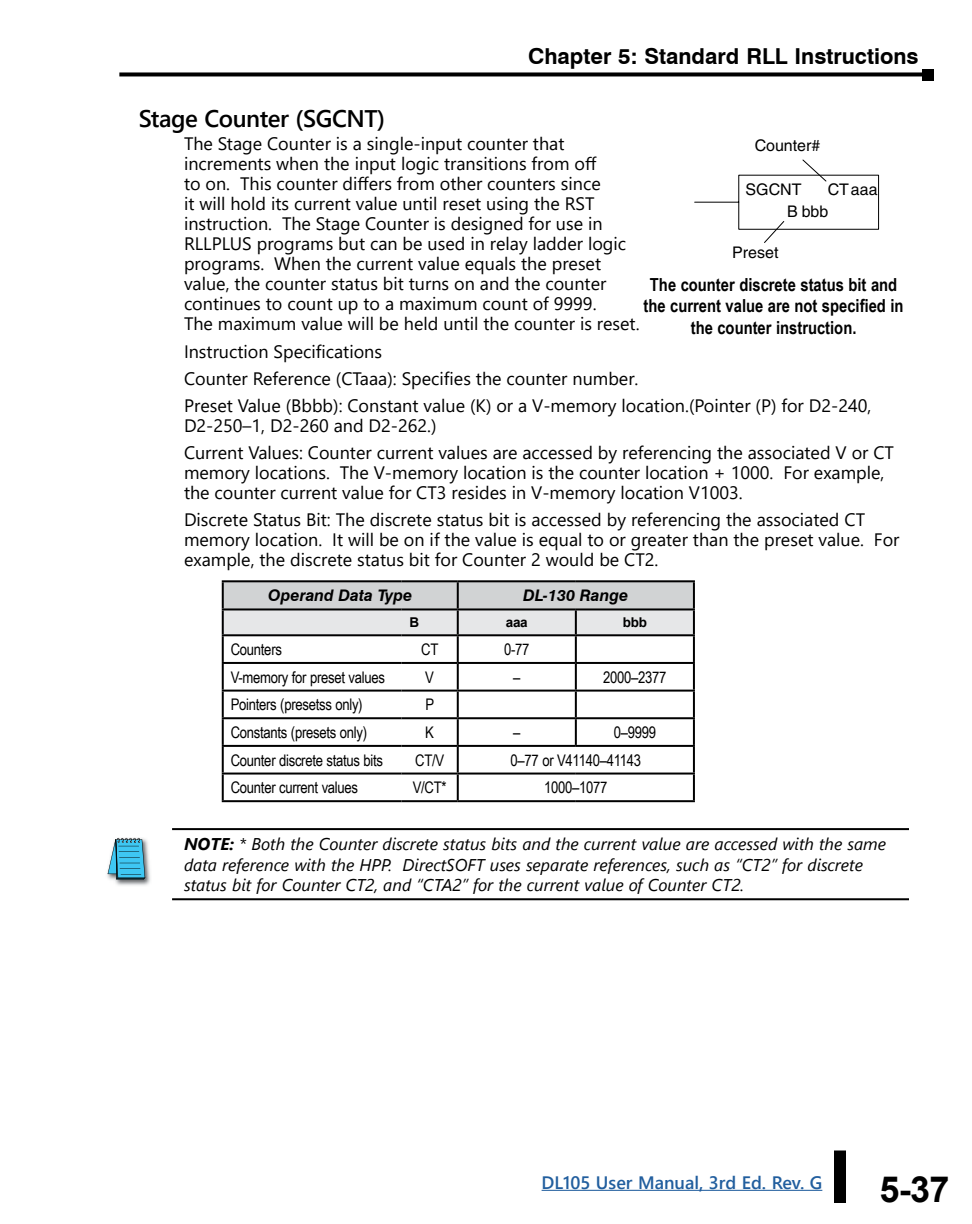
<style>
.page{position:relative;width:972px;height:1224px;background:#fff}
.page>*{position:absolute;margin:0;border:0;box-sizing:border-box;transform-origin:0 0}
.t1{font:700 36px "Arial";color:#000}
.t2{font:600 24px "Segoe UI";letter-spacing:-.02em;color:#000}
.t3{font:700 22px "Swiss 721 BT";color:#000}
.t4{font:18px/20px "Segoe UI";color:#000}
.t5{font:700 18px/21.6px "Arial Narrow";color:#000;text-align:center}
.t6{font:600 18px "Segoe UI";color:#215e9e}
.t7{font:italic 17px/20.4px "Segoe UI";color:#000}
.t8{font:16px "Arial Narrow";letter-spacing:-.02em;color:#000}
.t9{font:16px/22.2px "Helvetica";color:#000}
.t10{font:italic 700 16px "Swiss 721 BT";color:#000}
.t11{font:700 13.6px "Arial";letter-spacing:-.02em;color:#000}
.s1{font-weight:700}
</style>
<div class="page">
<hr style="left:542px;top:1190px;width:280px;height:1px;background:#215e9e">
<svg style="left:119px;top:72px;width:803px;height:4px;fill:#000"></svg>
<div style="left:922px;top:69px;width:12px;height:11px;background:#000"></div>
<div style="left:834px;top:1150px;width:12px;height:53px;background:#000"></div>
<hr style="left:172px;top:828px;width:737px;height:2px;background:#000">
<hr style="left:172px;top:898px;width:737px;height:2px;background:#000">
<svg style="left:694px;top:159px;width:185px;height:84px"></svg>
<img style="left:107px;top:837px;width:44px;height:49px">
<svg style="left:108px;top:838px;width:37px;height:42px"></svg>
<svg style="left:224px;top:582px;width:469px;height:52px"></svg>
<hr style="left:222px;top:610px;width:2px;height:24px;background:#000">
<hr style="left:457px;top:610px;width:2px;height:24px;background:#000">
<hr style="left:575px;top:610px;width:2px;height:24px;background:#000">
<hr style="left:693px;top:610px;width:2px;height:24px;background:#000">
<hr style="left:222px;top:634px;width:180px;height:2px;background:#000">
<hr style="left:222px;top:636px;width:2px;height:26px;background:#000">
<hr style="left:402px;top:634px;width:56px;height:2px;background:#000">
<hr style="left:458px;top:634px;width:118px;height:2px;background:#000">
<hr style="left:457px;top:636px;width:2px;height:26px;background:#000">
<hr style="left:576px;top:634px;width:119px;height:2px;background:#000">
<hr style="left:575px;top:636px;width:2px;height:26px;background:#000">
<hr style="left:693px;top:636px;width:2px;height:26px;background:#000">
<hr style="left:222px;top:662px;width:180px;height:2px;background:#000">
<hr style="left:222px;top:664px;width:2px;height:26px;background:#000">
<hr style="left:402px;top:662px;width:56px;height:2px;background:#000">
<hr style="left:458px;top:662px;width:118px;height:2px;background:#000">
<hr style="left:457px;top:664px;width:2px;height:26px;background:#000">
<hr style="left:576px;top:662px;width:119px;height:2px;background:#000">
<hr style="left:575px;top:664px;width:2px;height:26px;background:#000">
<hr style="left:693px;top:664px;width:2px;height:26px;background:#000">
<hr style="left:222px;top:690px;width:180px;height:2px;background:#000">
<hr style="left:222px;top:692px;width:2px;height:25px;background:#000">
<hr style="left:402px;top:690px;width:56px;height:2px;background:#000">
<hr style="left:458px;top:690px;width:118px;height:2px;background:#000">
<hr style="left:457px;top:692px;width:2px;height:25px;background:#000">
<hr style="left:576px;top:690px;width:119px;height:2px;background:#000">
<hr style="left:575px;top:692px;width:2px;height:25px;background:#000">
<hr style="left:693px;top:692px;width:2px;height:25px;background:#000">
<hr style="left:222px;top:717px;width:180px;height:2px;background:#000">
<hr style="left:222px;top:719px;width:2px;height:26px;background:#000">
<hr style="left:402px;top:717px;width:56px;height:2px;background:#000">
<hr style="left:458px;top:717px;width:118px;height:2px;background:#000">
<hr style="left:457px;top:719px;width:2px;height:26px;background:#000">
<hr style="left:576px;top:717px;width:119px;height:2px;background:#000">
<hr style="left:575px;top:719px;width:2px;height:26px;background:#000">
<hr style="left:693px;top:719px;width:2px;height:26px;background:#000">
<hr style="left:222px;top:745px;width:180px;height:2px;background:#000">
<hr style="left:222px;top:747px;width:2px;height:26px;background:#000">
<hr style="left:402px;top:745px;width:56px;height:2px;background:#000">
<hr style="left:458px;top:745px;width:118px;height:2px;background:#000">
<hr style="left:457px;top:747px;width:2px;height:26px;background:#000">
<hr style="left:576px;top:745px;width:119px;height:2px;background:#000">
<hr style="left:693px;top:747px;width:2px;height:26px;background:#000">
<hr style="left:222px;top:773px;width:180px;height:2px;background:#000">
<hr style="left:222px;top:775px;width:2px;height:25px;background:#000">
<hr style="left:402px;top:773px;width:56px;height:2px;background:#000">
<hr style="left:458px;top:773px;width:118px;height:2px;background:#000">
<hr style="left:457px;top:775px;width:2px;height:25px;background:#000">
<hr style="left:576px;top:773px;width:119px;height:2px;background:#000">
<hr style="left:693px;top:775px;width:2px;height:25px;background:#000">
<hr style="left:222px;top:800px;width:180px;height:2px;background:#000">
<hr style="left:402px;top:800px;width:56px;height:2px;background:#000">
<hr style="left:458px;top:800px;width:118px;height:2px;background:#000">
<hr style="left:576px;top:800px;width:119px;height:2px;background:#000">
<hr style="left:458px;top:608px;width:118px;height:2px;background:#000">
<hr style="left:576px;top:608px;width:119px;height:2px;background:#000">
<hr style="left:458px;top:580px;width:118px;height:2px;background:#000">
<hr style="left:576px;top:580px;width:119px;height:2px;background:#000">
<hr style="left:693px;top:582px;width:2px;height:26px;background:#000">
<hr style="left:222px;top:580px;width:180px;height:2px;background:#000">
<hr style="left:222px;top:582px;width:2px;height:26px;background:#000">
<hr style="left:402px;top:580px;width:56px;height:2px;background:#000">
<hr style="left:457px;top:582px;width:2px;height:26px;background:#000">
<hr style="left:222px;top:608px;width:180px;height:2px;background:#000">
<hr style="left:402px;top:608px;width:56px;height:2px;background:#000">
<p class="t3" style="left:528px;top:43px;width:392px">Chapter 5: Standard RLL Instructions</p>
<h2 class="t2" style="left:139px;top:96px;width:248px">Stage Counter (SGCNT)</h2>
<p class="t4" style="left:184px;top:132px;width:457px">The Stage Counter is a single-input counter that increments when the input logic transitions from off<br>to on. This counter differs from other counters since<br>it will hold its current value until reset using the RST instruction. The Stage Counter is designed for use in RLLPLUS programs but can be used in relay ladder logic programs. When the current value equals the preset value, the counter status bit turns on and the counter continues to count up to a maximum count of 9999.<br>The maximum value will be held until the counter is reset.</p>
<p class="t4" style="left:184px;top:336px;width:689px;line-height:27.2px">Instruction Specifications<br>Counter Reference (CTaaa): Specifies the counter number.<br>Preset Value (Bbbb): Constant value (K) or a V-memory location.(Pointer (P) for D2-240,</p>
<p class="t4" style="left:184px;top:410px;width:712px;line-height:27.2px">D2-250–1, D2-260 and D2-262.)<br>Current Values: Counter current values are accessed by referencing the associated V or CT</p>
<p class="t4" style="left:184px;top:461px;width:702px">memory locations. The V-memory location is the counter location + 1000. For example, the counter current value for CT3 resides in V-memory location V1003.</p>
<p class="t4" style="left:184px;top:508px;width:717px">Discrete Status Bit: The discrete status bit is accessed by referencing the associated CT memory location. It will be on if the value is equal to or greater than the preset value. For example, the discrete status bit for Counter 2 would be CT2.</p>
<p class="t9" style="left:755px;top:134px;width:67px">Counter #</p>
<p class="t9" style="left:787px;top:178px;width:92px;text-indent:41px">CTaaa<br>B bbb</p>
<p class="t9" style="left:746px;top:178px;width:57px">SGCNT</p>
<p class="t9" style="left:732px;top:241px;width:48px">Preset</p>
<p class="t5" style="left:644px;top:273px;width:261px">The counter discrete status bit and the current value are not specified in the counter instruction.</p>
<p class="t10" style="left:268px;top:586px;width:146px">Operand Data Type</p>
<p class="t10" style="left:523px;top:586px;width:107px">DL-130 Range</p>
<p class="t11" style="left:410px;top:613px;width:11px">B</p>
<p class="t11" style="left:506px;top:613px;width:24px">aaa</p>
<p class="t11" style="left:623px;top:613px;width:26px">bbb</p>
<p class="t8" style="left:231px;top:638px;width:53px">Counters</p>
<p class="t8" style="left:421px;top:638px;width:19px">CT</p>
<p class="t8" style="left:504px;top:638px;width:27px">0-77</p>
<p class="t8" style="left:231px;top:665px;width:156px">V-memory for preset values</p>
<p class="t8" style="left:425px;top:665px;width:10px">V</p>
<p class="t8" style="left:513px;top:665px;width:9px">–</p>
<p class="t8" style="left:603px;top:665px;width:65px">2000–2377</p>
<p class="t8" style="left:231px;top:693px;width:133px">Pointers (presetss only)</p>
<p class="t8" style="left:425px;top:693px;width:10px">P</p>
<p class="t8" style="left:231px;top:721px;width:138px">Constants (presets only)</p>
<p class="t8" style="left:425px;top:721px;width:10px">K</p>
<p class="t8" style="left:513px;top:721px;width:9px">–</p>
<p class="t8" style="left:614px;top:721px;width:44px">0–9999</p>
<p class="t8" style="left:231px;top:748px;width:154px">Counter discrete status bits</p>
<p class="t8" style="left:415px;top:748px;width:31px">CT/V</p>
<p class="t8" style="left:511px;top:748px;width:132px">0–77 or V41140–41143</p>
<p class="t8" style="left:231px;top:776px;width:129px">Counter current values</p>
<p class="t8" style="left:413px;top:776px;width:35px">V/CT*</p>
<p class="t8" style="left:544px;top:776px;width:65px">1000–1077</p>
<p class="t7" style="left:184px;top:831px;width:704px"><span class="s1">NOTE:</span> * Both the Counter discrete status bits and the current value are accessed with the same data reference with the HPP. DirectSOFT uses separate references, such as “CT2” for discrete status bit for Counter CT2, and “CTA2” for the current value of Counter CT2.</p>
<p class="t6" style="left:542px;top:1165px;width:282px">DL105 User Manual, 3rd Ed. Rev. G</p>
<h1 class="t1" style="left:880px;top:1164px;width:72px">5-37</h1>
</div>
